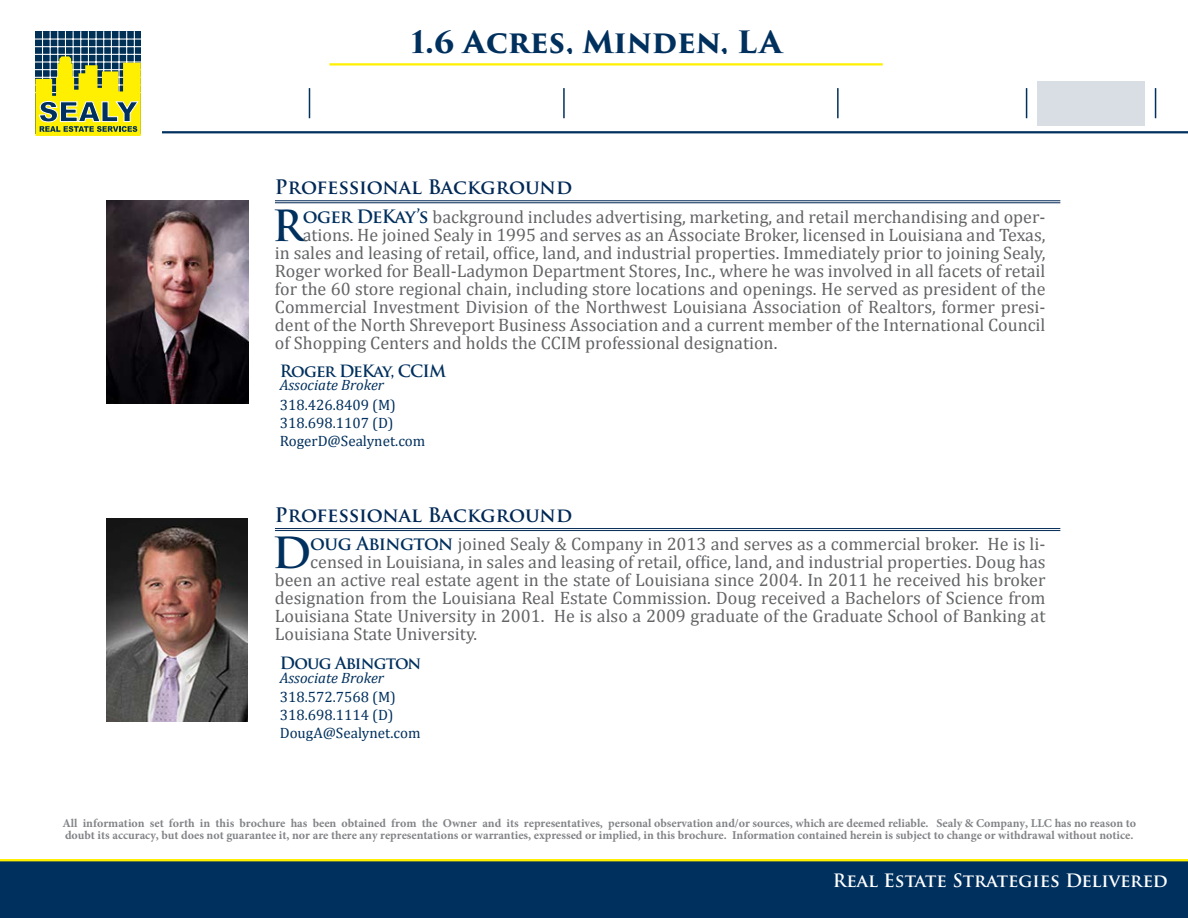
<style>
.page{position:relative;width:1188px;height:918px;background:#fff}
.page>*{position:absolute;margin:0;border:0;box-sizing:border-box;transform-origin:0 0}
.t1{font:700 41.85px "Trajan Pro";color:#00305e}
.t2{font:700 30px "Trajan Pro 3";letter-spacing:-.01em;color:#00305e}
.t3{font:700 19.5px "Trajan Pro";color:#002856}
.t4{font:18px "Cambria";color:#636466}
.t5{font:700 18px "Trajan Pro";color:#fff}
.t6{font:700 16.5px "Trajan Pro";letter-spacing:-.05em;color:#00305e}
.t7{font:15px/18px "Cambria";color:#00305e}
.t8{font:italic 15px "Cambria";color:#00305e}
.t9{font:700 12px/12px "Minion Pro";color:#828487}
.s1{font-family:"Trajan Pro";font-weight:700;color:#00305e}
</style>
<div class="page">
<div style="left:0;top:861px;width:1188px;height:57px;background:#00305e"></div>
<hr style="left:0;top:859px;width:1188px;height:2px;background:#ffef00">
<img style="left:106px;top:200px;width:142px;height:204px">
<img style="left:106px;top:518px;width:142px;height:204px">
<hr style="left:275px;top:200px;width:785px;height:1px;background:#002856">
<hr style="left:275px;top:202px;width:785px;height:1px;background:#002856">
<hr style="left:275px;top:528px;width:785px;height:1px;background:#002856">
<hr style="left:275px;top:530px;width:785px;height:1px;background:#002856">
<svg style="left:35px;top:31px;width:106px;height:25px;background:#144062"></svg>
<hr style="left:35px;top:39px;width:107px;height:1px;background:#fff">
<hr style="left:35px;top:46px;width:107px;height:1px;background:#fff">
<hr style="left:35px;top:54px;width:107px;height:1px;background:#fff">
<hr style="left:42px;top:31px;width:1px;height:85px;background:#fff">
<hr style="left:50px;top:31px;width:1px;height:85px;background:#fff">
<hr style="left:57px;top:31px;width:1px;height:85px;background:#fff">
<hr style="left:65px;top:31px;width:1px;height:85px;background:#fff">
<hr style="left:73px;top:31px;width:1px;height:85px;background:#fff">
<hr style="left:80px;top:31px;width:1px;height:85px;background:#fff">
<hr style="left:88px;top:31px;width:1px;height:85px;background:#fff">
<hr style="left:96px;top:31px;width:1px;height:85px;background:#fff">
<hr style="left:103px;top:31px;width:1px;height:85px;background:#fff">
<hr style="left:111px;top:31px;width:1px;height:85px;background:#fff">
<hr style="left:119px;top:31px;width:1px;height:85px;background:#fff">
<hr style="left:126px;top:31px;width:1px;height:85px;background:#fff">
<hr style="left:134px;top:31px;width:1px;height:85px;background:#fff">
<svg style="left:35px;top:56px;width:106px;height:80px;background:#b3b734"></svg>
<hr style="left:162px;top:131px;width:1026px;height:2px;background:#00305e">
<hr style="left:329px;top:63px;width:554px;height:3px;background:#ffef00">
<div style="left:1037px;top:81px;width:108px;height:45px;background:#d9dee5"></div>
<hr style="left:309px;top:88px;width:1px;height:30px;background:#00305e">
<hr style="left:563px;top:88px;width:2px;height:30px;background:#00305e">
<hr style="left:837px;top:88px;width:2px;height:30px;background:#00305e">
<hr style="left:1026px;top:88px;width:1px;height:30px;background:#00305e">
<hr style="left:1155px;top:88px;width:1px;height:30px;background:#00305e">
<h2 class="t2" style="left:411px;top:20px;width:372px">1.6 Acres, Minden, LA</h2>
<p class="t3" style="left:275px;top:175px;width:299px">Professional Background</p>
<p class="t4" style="left:303px;top:206px;width:744px"><span class="s1">oger DeKay’s</span> background includes advertising, marketing, and retail merchandising and oper-</p>
<p class="t4" style="left:303px;top:224px;width:744px">ations. He joined Sealy in 1995 and serves as an Associate Broker, licensed in Louisiana and Texas,</p>
<p class="t4" style="left:275px;top:242px;width:772px">in sales and leasing of retail, office, land, and industrial properties. Immediately prior to joining Sealy,</p>
<p class="t4" style="left:275px;top:260px;width:772px">Roger worked for Beall-Ladymon Department Stores, Inc., where he was involved in all facets of retail</p>
<p class="t4" style="left:275px;top:278px;width:772px">for the 60 store regional chain, including store locations and openings. He served as president of the</p>
<p class="t4" style="left:275px;top:296px;width:772px">Commercial Investment Division of the Northwest Louisiana Association of Realtors, former presi-</p>
<p class="t4" style="left:275px;top:314px;width:772px">dent of the North Shreveport Business Association and a current member of the International Council</p>
<p class="t4" style="left:275px;top:332px;width:504px">of Shopping Centers and holds the CCIM professional designation.</p>
<h1 class="t1" style="left:272px;top:199px;width:33px">R</h1>
<p class="t6" style="left:280px;top:361px;width:168px">Roger DeKay, CCIM</p>
<p class="t8" style="left:280px;top:375px;width:106px">Associate Broker</p>
<p class="t7" style="left:280px;top:395px;width:147px">318.426.8409 (M)<br>318.698.1107 (D)<br>RogerD@Sealynet.com</p>
<p class="t3" style="left:275px;top:503px;width:299px">Professional Background</p>
<h1 class="t1" style="left:272px;top:527px;width:41px">D</h1>
<p class="t4" style="left:310px;top:534px;width:737px"><span class="s1">oug Abington</span> joined Sealy &amp; Company in 2013 and serves as a commercial broker. He is li-</p>
<p class="t4" style="left:310px;top:552px;width:737px">censed in Louisiana, in sales and leasing of retail, office, land, and industrial properties. Doug has</p>
<p class="t4" style="left:275px;top:570px;width:772px">been an active real estate agent in the state of Louisiana since 2004. In 2011 he received his broker</p>
<p class="t4" style="left:275px;top:588px;width:772px">designation from the Louisiana Real Estate Commission. Doug received a Bachelors of Science from</p>
<p class="t4" style="left:275px;top:606px;width:772px">Louisiana State University in 2001. He is also a 2009 graduate of the Graduate School of Banking at</p>
<p class="t4" style="left:275px;top:624px;width:204px">Louisiana State University.</p>
<p class="t6" style="left:280px;top:653px;width:143px">Doug Abington</p>
<p class="t8" style="left:280px;top:667px;width:106px">Associate Broker</p>
<p class="t7" style="left:280px;top:688px;width:142px">318.572.7568 (M)<br>318.698.1114 (D)<br>DougA@Sealynet.com</p>
<p class="t9" style="left:62px;top:817px;width:1075px">All information set forth in this brochure has been obtained from the Owner and its representatives, personal observation and/or sources, which are deemed reliable. Sealy &amp; Company, LLC has no reason to doubt its accuracy, but does not guarantee it, nor are there any representations or warranties, expressed or implied, in this brochure. Information contained herein is subject to change or withdrawal without notice.</p>
<p class="t5" style="left:833px;top:870px;width:336px">Real Estate Strategies Delivered</p>
</div>
